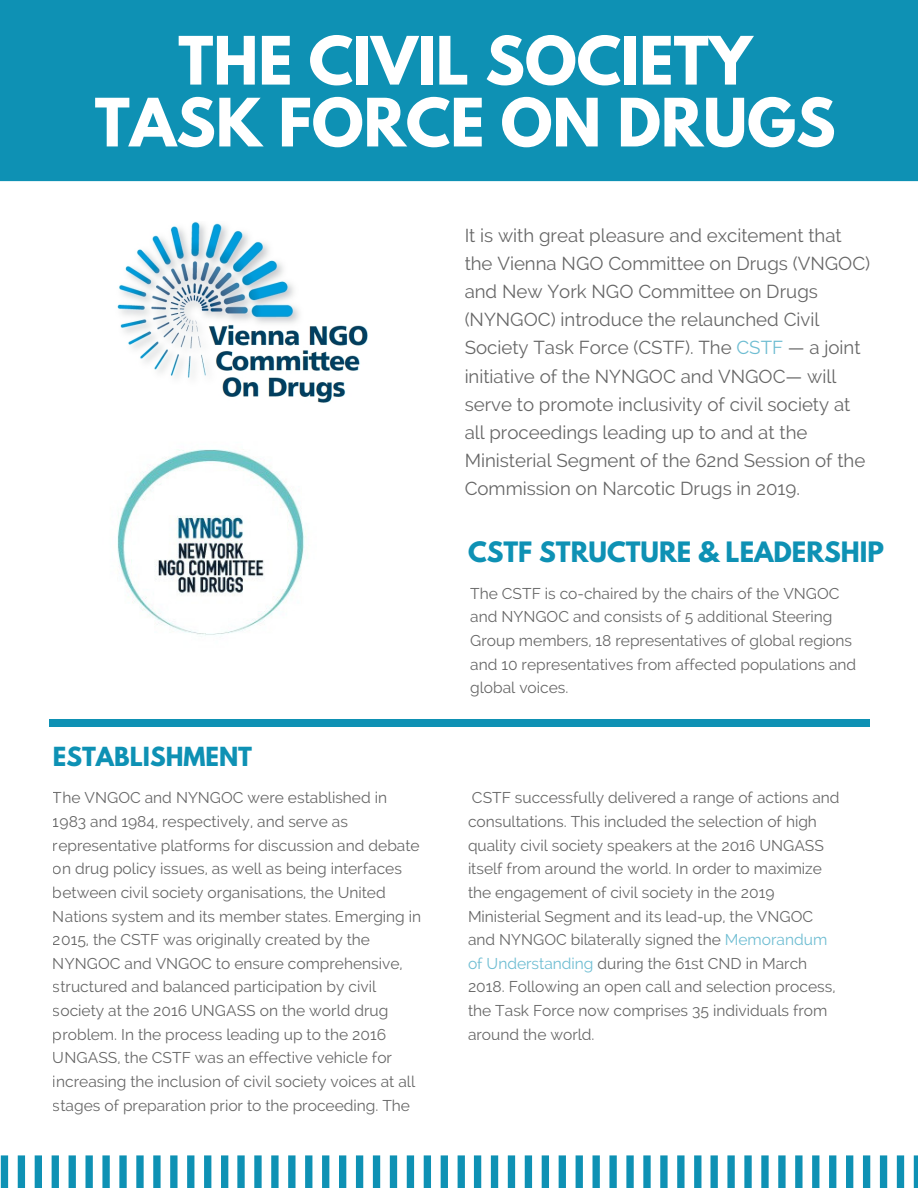
<style>
.page{position:relative;width:918px;height:1188px;background:#fff}
.page>*{position:absolute;margin:0;border:0;box-sizing:border-box;transform-origin:0 0}
.t1{font:700 59.1px/61.8px "League Spartan";color:#fff;text-align:center}
.t2{font:700 24.9px "League Spartan";color:#0e91b4}
.t3{font:700 23.25px "League Spartan";color:#0e91b4}
.t4{font:18.75px/28.2px "Raleway";color:#000}
.t5{font:15.6px/23.7px "Raleway";color:#000}
.s1{color:#0e91b4}
</style>
<div class="page">
<div style="left:0;top:0;width:918px;height:181px;background:#0e91b4"></div>
<svg style="left:1px;top:1155px;width:227px;height:33px"></svg>
<svg style="left:237px;top:1155px;width:228px;height:33px"></svg>
<svg style="left:474px;top:1155px;width:227px;height:33px"></svg>
<svg style="left:711px;top:1155px;width:207px;height:33px"></svg>
<img style="left:117px;top:222px;width:251px;height:181px">
<img style="left:117px;top:449px;width:188px;height:187px">
<div style="left:49px;top:719px;width:46px;height:8px;background:#0e91b4"></div>
<div style="left:824px;top:719px;width:46px;height:8px;background:#0e91b4"></div>
<div style="left:93px;top:719px;width:317px;height:8px;background:#0e91b4"></div>
<div style="left:409px;top:719px;width:317px;height:8px;background:#0e91b4"></div>
<div style="left:725px;top:719px;width:101px;height:8px;background:#0e91b4"></div>
<h1 class="t1" style="left:95px;top:37px;width:743px">THE CIVIL SOCIETY<br>TASK FORCE ON DRUGS</h1>
<p class="t4" style="left:465px;top:221px;width:407px">It is with great pleasure and excitement that the Vienna NGO Committee on Drugs (VNGOC) and New York NGO Committee on Drugs (NYNGOC) introduce the relaunched Civil Society Task Force (CSTF). The <span class="s1">CSTF</span> — a joint initiative of the NYNGOC and VNGOC— will serve to promote inclusivity of civil society at all proceedings leading up to and at the Ministerial Segment of the 62nd Session of the Commission on Narcotic Drugs in 2019.</p>
<h2 class="t2" style="left:468px;top:540px;width:418px">CSTF STRUCTURE &amp; LEADERSHIP</h2>
<p class="t5" style="left:470px;top:581px;width:388px">The CSTF is co-chaired by the chairs of the VNGOC and NYNGOC and consists of 5 additional Steering Group members, 18 representatives of global regions and 10 representatives from affected populations and global voices.</p>
<h3 class="t3" style="left:53px;top:745px;width:201px">ESTABLISHMENT</h3>
<p class="t5" style="left:53px;top:786px;width:370px">The VNGOC and NYNGOC were established in 1983 and 1984, respectively, and serve as representative platforms for discussion and debate on drug policy issues, as well as being interfaces between civil society organisations, the United Nations system and its member states. Emerging in 2015, the CSTF was originally created by the NYNGOC and VNGOC to ensure comprehensive, structured and balanced participation by civil society at the 2016 UNGASS on the world drug problem. In the process leading up to the 2016<br>UNGASS, the CSTF was an effective vehicle for increasing the inclusion of civil society voices at all stages of preparation prior to the proceeding. The</p>
<p class="t5" style="left:468px;top:786px;width:373px">CSTF successfully delivered a range of actions and consultations. This included the selection of high quality civil society speakers at the 2016 UNGASS itself from around the world. In order to maximize the engagement of civil society in the 2019<br>Ministerial Segment and its lead-up, the VNGOC and NYNGOC bilaterally signed the <span class="s1">Memorandum of Understanding</span> during the 61st CND in March 2018. Following an open call and selection process, the Task Force now comprises 35 individuals from around the world.</p>
</div>
